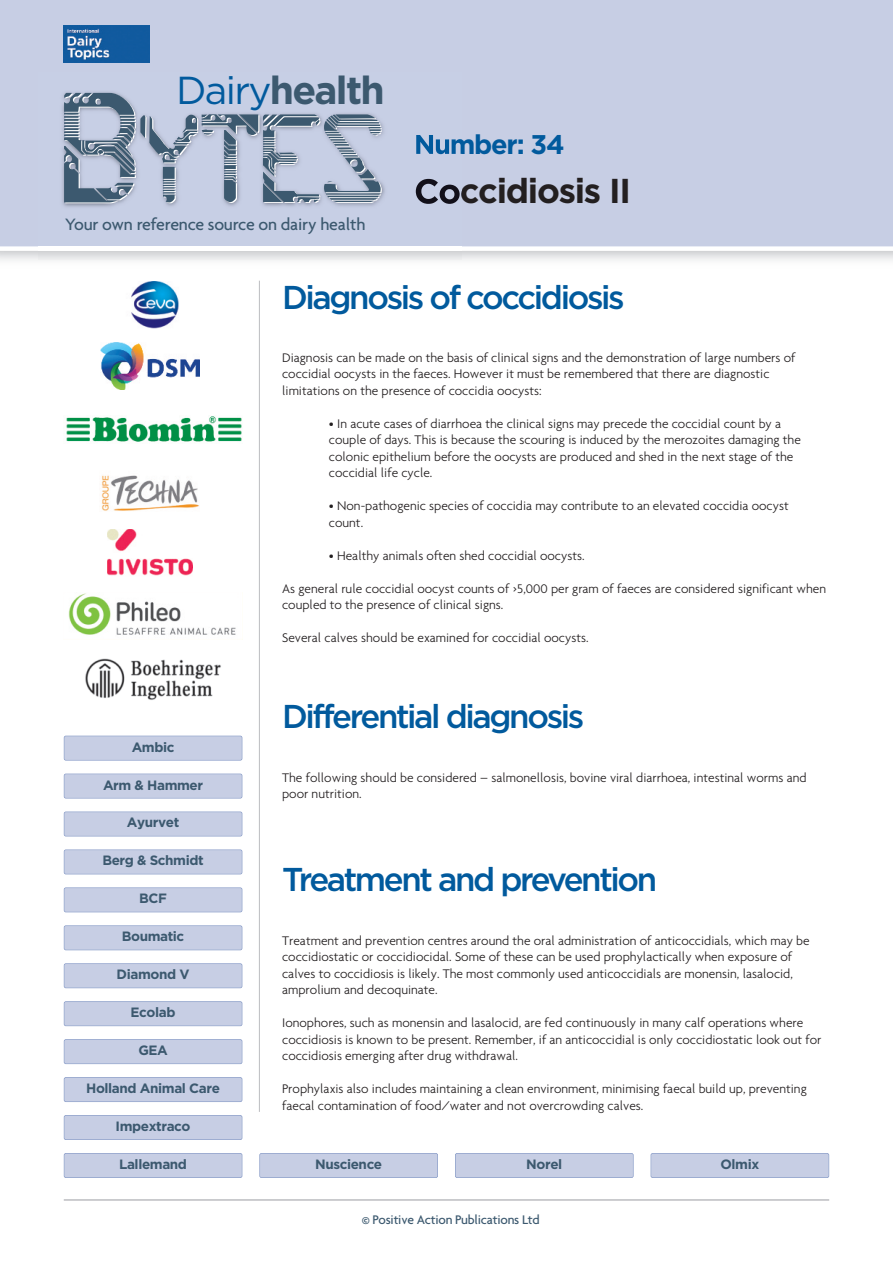
<style>
.page{position:relative;width:893px;height:1263px;background:#fff}
.page>*{position:absolute;margin:0;border:0;box-sizing:border-box;transform-origin:0 0}
.t1{font:127.5px "Circuit";letter-spacing:-.03em;color:#3c596f}
.t2{font:700 39px "Gotham";letter-spacing:-.045em;color:#3c596f}
.t3{font:700 34.5px "Gotham";letter-spacing:-.035em;color:#231f20}
.t4{font:500 33px "Gotham";letter-spacing:-.07em;color:#015a9d}
.t5{font:700 27px "Gotham";letter-spacing:-.045em;color:#015a9d}
.t6{font:500 17.85px "Agenda";letter-spacing:-.01em;color:#3c596f}
.t7{font:300 13.5px/16.5px "Agenda";color:#231f20}
.t8{font:700 13.5px "Gotham";letter-spacing:-.03em;color:#3c596f}
.t9{font:500 13.5px "Agenda";letter-spacing:-.015em;color:#3c596f}
.s1{font-weight:400;color:#015a9d}
</style>
<div class="page">
<hr style="left:259px;top:281px;width:1px;height:831px;background:#bcbdc0">
<div style="left:65px;top:1116px;width:177px;height:23px;background:#c7cee4"></div>
<div style="left:64px;top:1115px;width:178px;height:25px;border:2px solid #8397c5;border-radius:2px"></div>
<div style="left:65px;top:926px;width:177px;height:23px;background:#c7cee4"></div>
<div style="left:64px;top:925px;width:178px;height:25px;border:2px solid #8397c5;border-radius:2px"></div>
<div style="left:260px;top:1154px;width:177px;height:23px;background:#c7cee4"></div>
<div style="left:259px;top:1153px;width:179px;height:25px;border:2px solid #8397c5;border-radius:2px"></div>
<div style="left:65px;top:1002px;width:177px;height:23px;background:#c7cee4"></div>
<div style="left:64px;top:1001px;width:178px;height:25px;border:2px solid #8397c5;border-radius:2px"></div>
<div style="left:65px;top:812px;width:177px;height:24px;background:#c7cee4"></div>
<div style="left:64px;top:811px;width:178px;height:25px;border:2px solid #8397c5;border-radius:2px"></div>
<img style="left:101px;top:475px;width:99px;height:36px">
<div style="left:65px;top:888px;width:177px;height:23px;background:#c7cee4"></div>
<div style="left:64px;top:887px;width:178px;height:25px;border:2px solid #8397c5;border-radius:2px"></div>
<div style="left:651px;top:1154px;width:177px;height:23px;background:#c7cee4"></div>
<div style="left:651px;top:1153px;width:178px;height:25px;border:2px solid #8397c5;border-radius:2px"></div>
<div style="left:65px;top:1154px;width:177px;height:23px;background:#c7cee4"></div>
<div style="left:64px;top:1153px;width:178px;height:25px;border:2px solid #8397c5;border-radius:2px"></div>
<img style="left:66px;top:416px;width:176px;height:26px">
<img style="left:101px;top:343px;width:99px;height:46px">
<img style="left:85px;top:658px;width:136px;height:42px">
<img style="left:68px;top:593px;width:168px;height:42px">
<div style="left:0;top:0;width:893px;height:251px;background:#c7cee4"></div>
<img style="left:39px;top:72px;width:423px;height:187px">
<img style="left:416px;top:134px;width:46px;height:20px">
<img style="left:416px;top:178px;width:46px;height:26px">
<img style="left:64px;top:25px;width:85px;height:38px">
<hr style="left:64px;top:1199px;width:765px;height:2px;background:#bcbdc0">
<img style="left:131px;top:282px;width:48px;height:46px">
<img style="left:108px;top:529px;width:85px;height:47px">
<div style="left:65px;top:774px;width:177px;height:24px;background:#c7cee4"></div>
<div style="left:64px;top:774px;width:178px;height:24px;border:2px solid #8397c5;border-radius:2px"></div>
<div style="left:456px;top:1154px;width:177px;height:23px;background:#c7cee4"></div>
<div style="left:455px;top:1153px;width:179px;height:25px;border:2px solid #8397c5;border-radius:2px"></div>
<div style="left:65px;top:850px;width:177px;height:24px;background:#c7cee4"></div>
<div style="left:64px;top:849px;width:178px;height:25px;border:2px solid #8397c5;border-radius:2px"></div>
<div style="left:65px;top:1078px;width:177px;height:23px;background:#c7cee4"></div>
<div style="left:64px;top:1077px;width:178px;height:25px;border:2px solid #8397c5;border-radius:2px"></div>
<div style="left:65px;top:736px;width:177px;height:24px;background:#c7cee4"></div>
<div style="left:64px;top:736px;width:178px;height:24px;border:2px solid #8397c5;border-radius:2px"></div>
<div style="left:65px;top:1040px;width:177px;height:23px;background:#c7cee4"></div>
<div style="left:64px;top:1039px;width:178px;height:25px;border:2px solid #8397c5;border-radius:2px"></div>
<div style="left:65px;top:964px;width:177px;height:23px;background:#c7cee4"></div>
<div style="left:64px;top:963px;width:178px;height:25px;border:2px solid #8397c5;border-radius:2px"></div>
<h2 class="t2" style="left:176px;top:68px;width:210px"><span class="s1">Dairy</span>health</h2>
<h1 class="t1" style="left:59px;top:83px;width:328px">Bytes</h1>
<h3 class="t6" style="left:65px;top:213px;width:302px">Your own reference source on dairy health</h3>
<h3 class="t5" style="left:414px;top:129px;width:152px">Number: 34</h3>
<h3 class="t3" style="left:414px;top:171px;width:218px">Coccidiosis II</h3>
<p class="t8" style="left:132px;top:739px;width:44px">Ambic</p>
<p class="t8" style="left:103px;top:777px;width:102px">Arm &amp; Hammer</p>
<p class="t8" style="left:127px;top:815px;width:54px">Ayurvet</p>
<p class="t8" style="left:102px;top:853px;width:103px">Berg &amp; Schmidt</p>
<p class="t8" style="left:139px;top:891px;width:29px">BCF</p>
<p class="t8" style="left:122px;top:929px;width:64px">Boumatic</p>
<p class="t8" style="left:117px;top:967px;width:74px">Diamond V</p>
<p class="t8" style="left:131px;top:1004px;width:46px">Ecolab</p>
<p class="t8" style="left:138px;top:1042px;width:31px">GEA</p>
<p class="t8" style="left:86px;top:1080px;width:135px">Holland Animal Care</p>
<p class="t8" style="left:116px;top:1118px;width:76px">Impextraco</p>
<h3 class="t4" style="left:282px;top:285px;width:344px">Diagnosis of coccidiosis</h3>
<p class="t7" style="left:282px;top:349px;width:515px">Diagnosis can be made on the basis of clinical signs and the demonstration of large numbers of coccidial oocysts in the faeces. However it must be remembered that there are diagnostic limitations on the presence of coccidia oocysts:</p>
<p class="t7" style="left:329px;top:415px;width:473px">• In acute cases of diarrhoea the clinical signs may precede the coccidial count by a couple of days. This is because the scouring is induced by the merozoites damaging the colonic epithelium before the oocysts are produced and shed in the next stage of the coccidial life cycle.</p>
<p class="t7" style="left:329px;top:497px;width:461px">• Non-pathogenic species of coccidia may contribute to an elevated coccidia oocyst count.</p>
<p class="t7" style="left:329px;top:547px;width:257px">• Healthy animals often shed coccidial oocysts.</p>
<p class="t7" style="left:282px;top:580px;width:545px">As general rule coccidial oocyst counts of &gt;5,000 per gram of faeces are considered significant when coupled to the presence of clinical signs.</p>
<p class="t7" style="left:282px;top:629px;width:308px">Several calves should be examined for coccidial oocysts.</p>
<h3 class="t4" style="left:282px;top:705px;width:304px">Differential diagnosis</h3>
<p class="t7" style="left:282px;top:769px;width:526px">The following should be considered – salmonellosis, bovine viral diarrhoea, intestinal worms and poor nutrition.</p>
<h3 class="t4" style="left:282px;top:868px;width:377px">Treatment and prevention</h3>
<p class="t7" style="left:282px;top:932px;width:529px">Treatment and prevention centres around the oral administration of anticoccidials, which may be coccidiostatic or coccidiocidal. Some of these can be used prophylactically when exposure of calves to coccidiosis is likely. The most commonly used anticoccidials are monensin, lasalocid, amprolium and decoquinate.</p>
<p class="t7" style="left:282px;top:1014px;width:541px">Ionophores, such as monensin and lasalocid, are fed continuously in many calf operations where coccidiosis is known to be present. Remember, if an anticoccidial is only coccidiostatic look out for coccidiosis emerging after drug withdrawal.</p>
<p class="t7" style="left:282px;top:1080px;width:526px">Prophylaxis also includes maintaining a clean environment, minimising faecal build up, preventing faecal contamination of food/water and not overcrowding calves.</p>
<p class="t8" style="left:119px;top:1156px;width:69px">Lallemand</p>
<p class="t8" style="left:720px;top:1156px;width:40px">Olmix</p>
<p class="t8" style="left:315px;top:1156px;width:69px">Nuscience</p>
<p class="t8" style="left:526px;top:1156px;width:38px">Norel</p>
<p class="t9" style="left:362px;top:1211px;width:179px">© Positive Action Publications Ltd</p>
</div>
